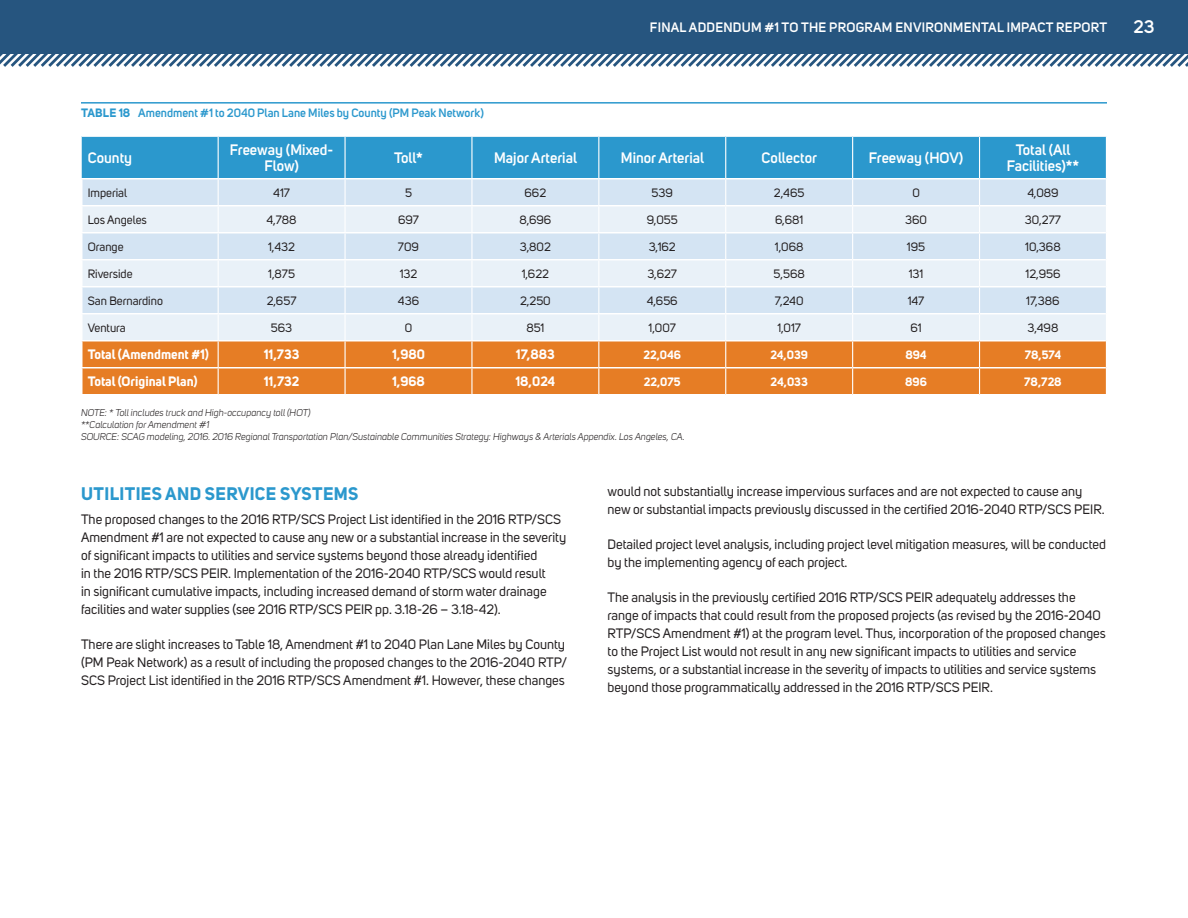
<style>
.page{position:relative;width:1188px;height:918px;background:#fff}
.page>*{position:absolute;margin:0;border:0;box-sizing:border-box;transform-origin:0 0}
.Heading_2{font:700 18px "Uni Sans";letter-spacing:.02em;color:#2b98cd}
.t1{font:600 18px "Uni Sans";color:#fff}
.Table_Column_Heading{font:600 15px/16.5px "Uni Sans";color:#fff;text-align:center}
.t2{font:13.5px/18px "Uni Sans";color:#231f20}
.t3{font:600 13.5px "Uni Sans";letter-spacing:.02em;color:#fff}
.Table_Row_Heading{font:700 13.5px "Uni Sans";color:#fff}
.Table_BodyText{font:700 13.5px "Uni Sans";color:#fff}
.Table_BodyText-2{font:12px "Uni Sans";color:#231f20}
.t4{font:600 12px "Uni Sans";color:#2b98cd}
.Table_BodyTextLeft{font:12px "Uni Sans";color:#231f20}
.Table_BodyText-3{font:700 12px "Uni Sans";color:#fff}
.Source{font:italic 9.75px "Uni Sans";color:#231f20}
.s1{font-weight:700}
</style>
<div class="page">
<div style="left:0;top:0;width:1188px;height:54px;background:#26557f"></div>
<svg style="left:0;top:54px;width:1188px;height:13px"></svg>
<div style="left:82px;top:137px;width:1024px;height:41px;background:#2b98cd"></div>
<hr style="left:218px;top:137px;width:1px;height:41px;background:#fff">
<hr style="left:344px;top:137px;width:2px;height:41px;background:#fff">
<hr style="left:471px;top:137px;width:2px;height:41px;background:#fff">
<hr style="left:598px;top:137px;width:1px;height:41px;background:#fff">
<hr style="left:725px;top:137px;width:1px;height:41px;background:#fff">
<hr style="left:852px;top:137px;width:1px;height:41px;background:#fff">
<hr style="left:979px;top:137px;width:1px;height:41px;background:#fff">
<svg style="left:81px;top:179px;width:1026px;height:216px;background:#e2d2c5"></svg>
<hr style="left:81px;top:102px;width:1026px;height:2px;background:#2b98cd">
<p class="t4" style="left:81px;top:104px;width:404px"><span class="s1">Table 18</span> Amendment #1 to 2040 Plan Lane Miles by County (PM Peak Network)</p>
<p class="t3" style="left:650px;top:17px;width:459px">FINAL ADDENDUM #1 TO THE PROGRAM ENVIRONMENTAL IMPACT REPORT</p>
<h1 class="t1" style="left:1134px;top:13px;width:22px">23</h1>
<p class="Table_Column_Heading" style="left:88px;top:149px;width:46px">County</p>
<p class="Table_Column_Heading" style="left:230px;top:140px;width:105px">Freeway (Mixed-<br>Flow)</p>
<p class="Table_Column_Heading" style="left:394px;top:149px;width:30px">Toll*</p>
<p class="Table_Column_Heading" style="left:494px;top:149px;width:84px">Major Arterial</p>
<p class="Table_Column_Heading" style="left:621px;top:149px;width:85px">Minor Arterial</p>
<p class="Table_Column_Heading" style="left:762px;top:149px;width:57px">Collector</p>
<p class="Table_Column_Heading" style="left:869px;top:149px;width:96px">Freeway (HOV)</p>
<p class="Table_Column_Heading" style="left:1007px;top:140px;width:74px">Total (All<br>Facilities)**</p>
<p class="Table_BodyTextLeft" style="left:88px;top:186px;width:41px">Imperial</p>
<p class="Table_BodyText-2" style="left:273px;top:186px;width:18px">417</p>
<p class="Table_BodyText-2" style="left:405px;top:186px;width:8px">5</p>
<p class="Table_BodyText-2" style="left:525px;top:186px;width:23px">662</p>
<p class="Table_BodyText-2" style="left:652px;top:186px;width:23px">539</p>
<p class="Table_BodyText-2" style="left:774px;top:186px;width:32px">2,465</p>
<p class="Table_BodyText-2" style="left:912px;top:186px;width:9px">0</p>
<p class="Table_BodyText-2" style="left:1027px;top:186px;width:33px">4,089</p>
<p class="Table_BodyTextLeft" style="left:88px;top:213px;width:61px">Los Angeles</p>
<p class="Table_BodyText-2" style="left:267px;top:213px;width:31px">4,788</p>
<p class="Table_BodyText-2" style="left:398px;top:213px;width:22px">697</p>
<p class="Table_BodyText-2" style="left:519px;top:213px;width:33px">8,696</p>
<p class="Table_BodyText-2" style="left:647px;top:213px;width:33px">9,055</p>
<p class="Table_BodyText-2" style="left:775px;top:213px;width:30px">6,681</p>
<p class="Table_BodyText-2" style="left:905px;top:213px;width:23px">360</p>
<p class="Table_BodyText-2" style="left:1025px;top:213px;width:38px">30,277</p>
<p class="Table_BodyTextLeft" style="left:88px;top:240px;width:37px">Orange</p>
<p class="Table_BodyText-2" style="left:268px;top:240px;width:28px">1,432</p>
<p class="Table_BodyText-2" style="left:398px;top:240px;width:23px">709</p>
<p class="Table_BodyText-2" style="left:520px;top:240px;width:32px">3,802</p>
<p class="Table_BodyText-2" style="left:649px;top:240px;width:28px">3,162</p>
<p class="Table_BodyText-2" style="left:775px;top:240px;width:30px">1,068</p>
<p class="Table_BodyText-2" style="left:907px;top:240px;width:20px">195</p>
<p class="Table_BodyText-2" style="left:1025px;top:240px;width:37px">10,368</p>
<p class="Table_BodyTextLeft" style="left:88px;top:267px;width:46px">Riverside</p>
<p class="Table_BodyText-2" style="left:268px;top:267px;width:28px">1,875</p>
<p class="Table_BodyText-2" style="left:400px;top:267px;width:19px">132</p>
<p class="Table_BodyText-2" style="left:522px;top:267px;width:29px">1,622</p>
<p class="Table_BodyText-2" style="left:647px;top:267px;width:31px">3,627</p>
<p class="Table_BodyText-2" style="left:774px;top:267px;width:33px">5,568</p>
<p class="Table_BodyText-2" style="left:909px;top:267px;width:16px">131</p>
<p class="Table_BodyText-2" style="left:1026px;top:267px;width:36px">12,956</p>
<p class="Table_BodyTextLeft" style="left:88px;top:294px;width:77px">San Bernardino</p>
<p class="Table_BodyText-2" style="left:267px;top:294px;width:31px">2,657</p>
<p class="Table_BodyText-2" style="left:398px;top:294px;width:23px">436</p>
<p class="Table_BodyText-2" style="left:520px;top:294px;width:32px">2,250</p>
<p class="Table_BodyText-2" style="left:647px;top:294px;width:32px">4,656</p>
<p class="Table_BodyText-2" style="left:775px;top:294px;width:30px">7,240</p>
<p class="Table_BodyText-2" style="left:908px;top:294px;width:18px">147</p>
<p class="Table_BodyText-2" style="left:1026px;top:294px;width:35px">17,386</p>
<p class="Table_BodyTextLeft" style="left:88px;top:321px;width:40px">Ventura</p>
<p class="Table_BodyText-2" style="left:271px;top:321px;width:23px">563</p>
<p class="Table_BodyText-2" style="left:405px;top:321px;width:9px">0</p>
<p class="Table_BodyText-2" style="left:526px;top:321px;width:19px">851</p>
<p class="Table_BodyText-2" style="left:649px;top:321px;width:29px">1,007</p>
<p class="Table_BodyText-2" style="left:777px;top:321px;width:25px">1,017</p>
<p class="Table_BodyText-2" style="left:910px;top:321px;width:13px">61</p>
<p class="Table_BodyText-2" style="left:1028px;top:321px;width:32px">3,498</p>
<p class="Table_Row_Heading" style="left:88px;top:346px;width:123px">Total (Amendment #1)</p>
<p class="Table_BodyText" style="left:264px;top:346px;width:37px">11,733</p>
<p class="Table_BodyText" style="left:392px;top:346px;width:34px">1,980</p>
<p class="Table_BodyText" style="left:516px;top:346px;width:40px">17,883</p>
<p class="Table_BodyText-3" style="left:643px;top:347px;width:39px">22,046</p>
<p class="Table_BodyText-3" style="left:770px;top:347px;width:39px">24,039</p>
<p class="Table_BodyText-3" style="left:905px;top:347px;width:23px">894</p>
<p class="Table_BodyText-3" style="left:1025px;top:347px;width:38px">78,574</p>
<p class="Table_Row_Heading" style="left:88px;top:373px;width:111px">Total (Original Plan)</p>
<p class="Table_BodyText" style="left:264px;top:373px;width:37px">11,732</p>
<p class="Table_BodyText" style="left:392px;top:373px;width:34px">1,968</p>
<p class="Table_BodyText" style="left:515px;top:373px;width:41px">18,024</p>
<p class="Table_BodyText-3" style="left:644px;top:374px;width:38px">22,075</p>
<p class="Table_BodyText-3" style="left:771px;top:374px;width:39px">24,033</p>
<p class="Table_BodyText-3" style="left:905px;top:374px;width:23px">896</p>
<p class="Table_BodyText-3" style="left:1024px;top:374px;width:39px">78,728</p>
<p class="Source" style="left:81px;top:407px;width:231px">NOTE: * Toll includes truck and High-occupancy toll (HOT)</p>
<p class="Source" style="left:81px;top:419px;width:130px">**Calculation for Amendment #1</p>
<p class="Source" style="left:81px;top:431px;width:605px">SOURCE: SCAG modeling, 2016. 2016 Regional Transportation Plan/Sustainable Communities Strategy: Highways &amp; Arterials Appendix. Los Angeles, CA.</p>
<p class="Heading_2" style="left:81px;top:482px;width:279px">UTILITIES AND SERVICE SYSTEMS</p>
<p class="t2" style="left:81px;top:511px;width:487px">The proposed changes to the 2016 RTP/SCS Project List identified in the 2016 RTP/SCS Amendment #1 are not expected to cause any new or a substantial increase in the severity of significant impacts to utilities and service systems beyond those already identified<br>in the 2016 RTP/SCS PEIR. Implementation of the 2016-2040 RTP/SCS would result<br>in significant cumulative impacts, including increased demand of storm water drainage facilities and water supplies (see 2016 RTP/SCS PEIR pp. 3.18-26 – 3.18-42).</p>
<p class="t2" style="left:81px;top:636px;width:488px">There are slight increases to Table 18, Amendment #1 to 2040 Plan Lane Miles by County (PM Peak Network) as a result of including the proposed changes to the 2016-2040 RTP/<br>SCS Project List identified in the 2016 RTP/SCS Amendment #1. However, these changes</p>
<p class="t2" style="left:608px;top:483px;width:499px">would not substantially increase impervious surfaces and are not expected to cause any new or substantial impacts previously discussed in the certified 2016-2040 RTP/SCS PEIR.</p>
<p class="t2" style="left:608px;top:535px;width:500px">Detailed project level analysis, including project level mitigation measures, will be conducted by the implementing agency of each project.</p>
<p class="t2" style="left:608px;top:588px;width:500px">The analysis in the previously certified 2016 RTP/SCS PEIR adequately addresses the range of impacts that could result from the proposed projects (as revised by the 2016-2040<br>RTP/SCS Amendment #1) at the program level. Thus, incorporation of the proposed changes to the Project List would not result in any new significant impacts to utilities and service systems, or a substantial increase in the severity of impacts to utilities and service systems beyond those programmatically addressed in the 2016 RTP/SCS PEIR.</p>
</div>
